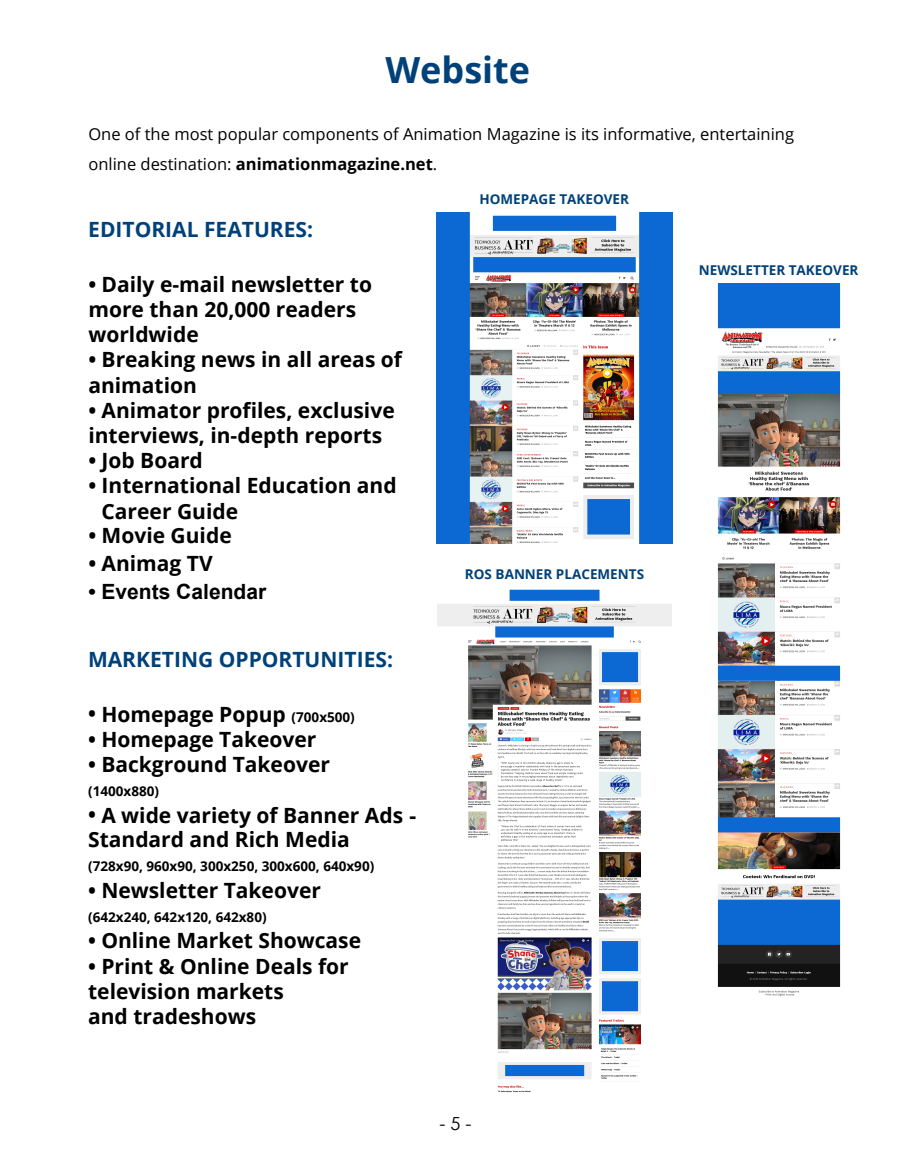
<style>
.page{position:relative;width:905px;height:1175px;background:#fff}
.page>*{position:absolute;margin:0;border:0;box-sizing:border-box;transform-origin:0 0}
.t1{font:700 36px "Open Sans";color:#004179}
.t2{font:700 21px/25.2px "Open Sans";color:#000}
.t3{font:700 21px "Open Sans";color:#004179}
.t4{font:700 21px "Arial";color:#000}
.t5{font:18px "Century Gothic";color:#000}
.t6{font:16.5px/29.7px "Open Sans";color:#000}
.t7{font:700 13.5px "Open Sans";color:#004179}
.t8{font:700 13.5px "Open Sans";color:#000}
.t9{font:700 13.5px "Open Sans";color:#000}
.s1{font-weight:700}
.s2{font-size:13.5px}
.s3{font-family:"Arial"}
.s4{font-style:inherit}
</style>
<div class="page">
<img style="left:436px;top:212px;width:236px;height:331px">
<img style="left:437px;top:589px;width:234px;height:504px">
<img style="left:717px;top:283px;width:124px;height:713px">
<h1 class="t1" style="left:385px;top:44px;width:146px">Website</h1>
<p class="t6" style="left:88px;top:119px;width:707px">One of the most popular components of Animation Magazine is its informative, entertaining online destination: <span class="s1">animationmagazine.net</span>.</p>
<p class="t3" style="left:88px;top:214px;width:226px">EDITORIAL FEATURES:</p>
<p class="t2" style="left:88px;top:271px;width:285px">• Daily e-mail newsletter to more than 20,000 readers worldwide</p>
<p class="t2" style="left:88px;top:346px;width:315px">• Breaking news in all areas of animation</p>
<p class="t2" style="left:88px;top:397px;width:308px">• Animator profiles, exclusive interviews, in-depth reports</p>
<p class="t2" style="left:88px;top:447px;width:116px">• Job Board</p>
<p class="t2" style="left:102px;top:472px;width:297px;text-indent:-13px">• International Education and<br>Career Guide</p>
<p class="t2" style="left:88px;top:522px;width:145px">• Movie Guide</p>
<p class="t2" style="left:88px;top:550px;width:126px">• Animag TV</p>
<p class="t4" style="left:88px;top:578px;width:179px">• Events Calendar</p>
<p class="t3" style="left:88px;top:644px;width:306px">MARKETING OPPORTUNITIES:</p>
<p class="t2" style="left:88px;top:701px;width:268px">• Homepage Popup <span class="s2">(700x500)</span></p>
<p class="t2" style="left:88px;top:726px;width:230px">• Homepage Takeover</p>
<p class="t2" style="left:88px;top:751px;width:243px">• Background Takeover</p>
<p class="t8" style="left:88px;top:781px;width:72px">(1400x880)</p>
<p class="t2" style="left:88px;top:802px;width:329px;line-height:24.6px">• A wide variety of Banner Ads <span class="s3">-<br></span>Standard and Rich Media</p>
<p class="t8" style="left:88px;top:856px;width:287px">(728x90, 960x90, 300x250, 300x600, 640x90)</p>
<p class="t2" style="left:88px;top:877px;width:234px">• Newsletter Takeover</p>
<p class="t9" style="left:88px;top:907px;width:180px"><span class="s4">(</span>642x240<span class="s4">,</span> 642x120<span class="s4">,</span> 642x80<span class="s4">)</span></p>
<p class="t2" style="left:88px;top:927px;width:274px">• Online Market Showcase</p>
<p class="t2" style="left:88px;top:952px;width:262px">• Print &amp; Online Deals for television markets<br>and tradeshows</p>
<p class="t7" style="left:479px;top:190px;width:151px">HOMEPAGE TAKEOVER</p>
<p class="t7" style="left:465px;top:564px;width:181px">ROS BANNER PLACEMENTS</p>
<p class="t5" style="left:439px;top:1110px;width:33px">- 5 -</p>
<p class="t7" style="left:699px;top:261px;width:161px">NEWSLETTER TAKEOVER</p>
</div>
